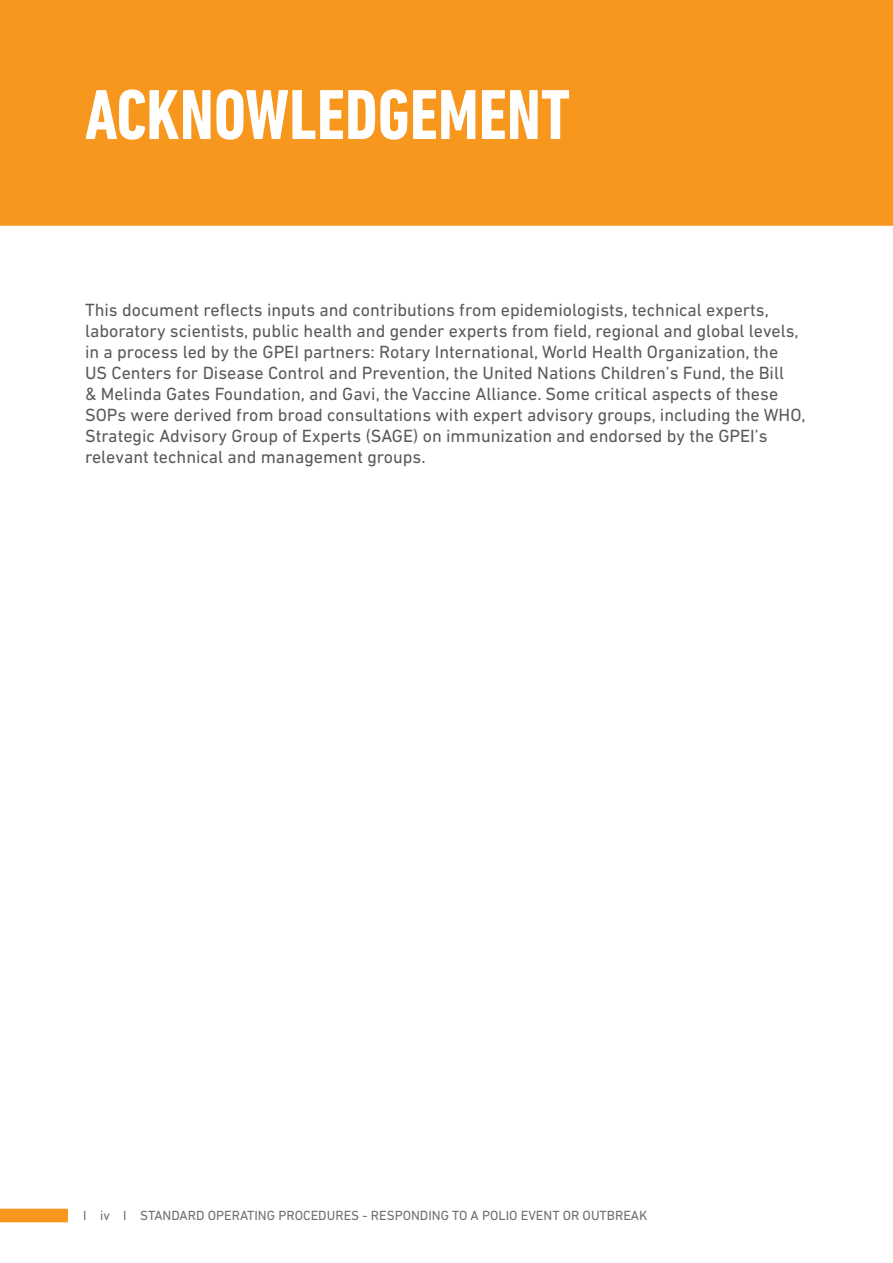
<style>
.page{position:relative;width:893px;height:1263px;background:#fff}
.page>*{position:absolute;margin:0;border:0;box-sizing:border-box;transform-origin:0 0}
.t1{font:700 condensed 72px "DIN Next LT Pro";color:#fff}
.t2{font:18px/21px "DIN Next LT Pro";color:#58595b}
.t3{font:13.5px "DIN Next LT Pro";color:#6d6e71}
</style>
<div class="page">
<div style="left:0;top:1209px;width:68px;height:13px;background:#f8971d"></div>
<div style="left:0;top:0;width:893px;height:226px;background:#f8971d"></div>
<p class="t1" style="left:85px;top:74px;width:486px">ACKNOWLEDGEMENT</p>
<p class="t2" style="left:85px;top:299px;width:722px">This document reflects inputs and contributions from epidemiologists, technical experts, laboratory scientists, public health and gender experts from field, regional and global levels, in a process led by the GPEI partners: Rotary International, World Health Organization, the<br>US Centers for Disease Control and Prevention, the United Nations Children’s Fund, the Bill<br>&amp; Melinda Gates Foundation, and Gavi, the Vaccine Alliance. Some critical aspects of these SOPs were derived from broad consultations with expert advisory groups, including the WHO, Strategic Advisory Group of Experts (SAGE) on immunization and endorsed by the GPEI’s relevant technical and management groups.</p>
<p class="t3" style="left:83px;top:1207px;width:566px">I iv I STANDARD OPERATING PROCEDURES - RESPONDING TO A POLIO EVENT OR OUTBREAK</p>
</div>
